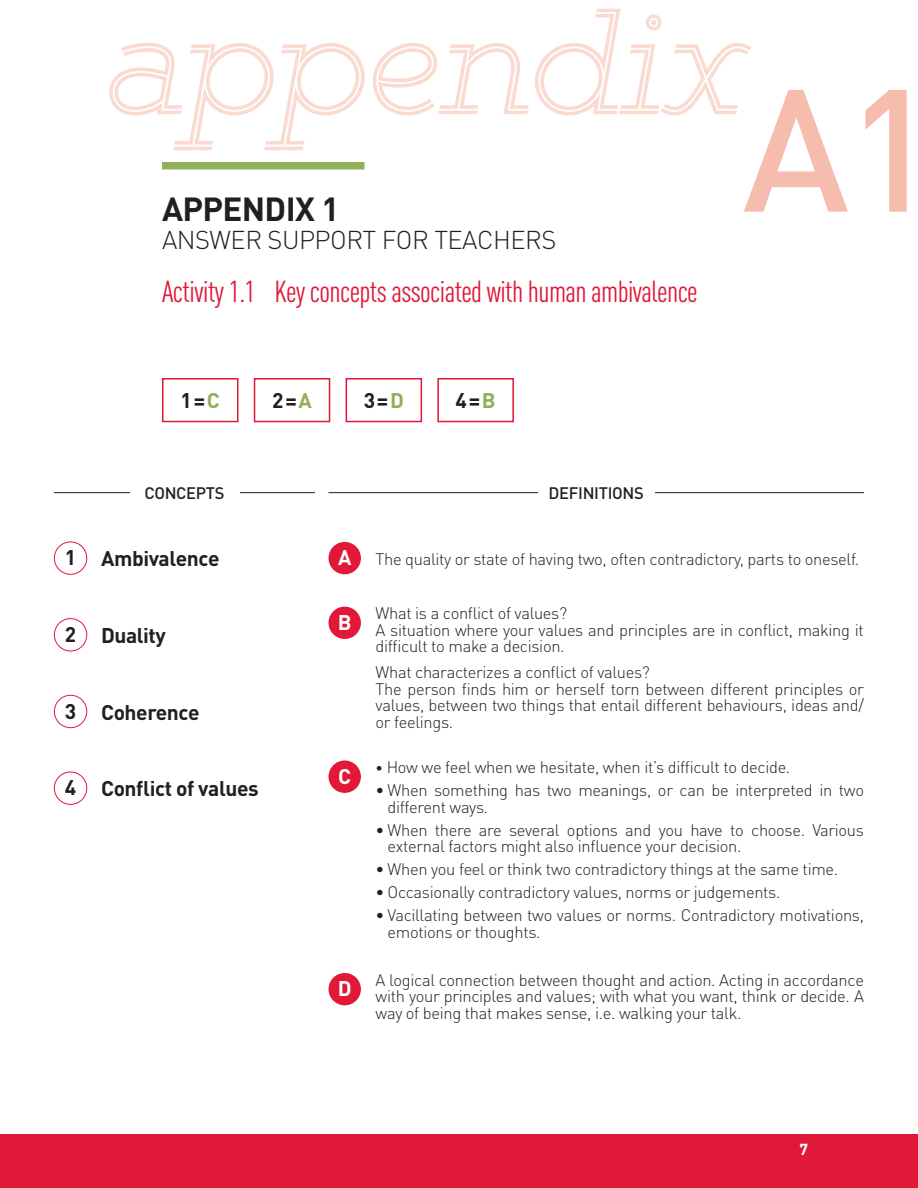
<style>
.page{position:relative;width:918px;height:1188px;background:#fff}
.page>*{position:absolute;margin:0;border:0;box-sizing:border-box;transform-origin:0 0}
.t1{font:500 171px "FFDIN Pro";color:#f6bcae}
.t2{font:300 131.25px "Gist";letter-spacing:-.03em;color:#fadbd2}
.t3{font:700 33px "FFDIN Pro";letter-spacing:-.02em;color:#231f20}
.t4{font:30px "FFDIN Pro Cond";letter-spacing:-.02em;color:#e11837}
.t5{font:300 25.5px "FFDIN Pro";letter-spacing:-.02em;color:#231f20}
.t6{font:700 21px "FFDIN Pro";letter-spacing:-.02em;color:#231f20}
.t7{font:700 21px "FFDIN Pro";color:#fff}
.t8{font:300 16.5px/16.5px "FFDIN Pro";letter-spacing:-.02em;color:#231f20}
.t9{font:500 16.5px "FFDIN Pro";letter-spacing:-.02em;color:#231f20}
.t10{font:700 15.75px "FFDIN Pro";color:#fff}
.s1{color:#90b05a}
.s2{font-weight:400;font-size:14.25px}
</style>
<div class="page">
<div style="left:0;top:1134px;width:918px;height:54px;background:#e11837"></div>
<div style="left:162px;top:162px;width:202px;height:8px;background:#90b05a"></div>
<div style="left:162px;top:378px;width:76px;height:44px;border:2px solid #e11837"></div>
<div style="left:254px;top:378px;width:76px;height:44px;border:2px solid #e11837"></div>
<div style="left:346px;top:378px;width:76px;height:44px;border:2px solid #e11837"></div>
<div style="left:437px;top:378px;width:77px;height:44px;border:2px solid #e11837"></div>
<hr style="left:328px;top:492px;width:536px;height:1px;background:#231f20">
<hr style="left:54px;top:492px;width:261px;height:1px;background:#231f20">
<div style="left:329px;top:542px;width:32px;height:32px;background:#e11837;border-radius:50%"></div>
<div style="left:329px;top:607px;width:32px;height:32px;background:#e11837;border-radius:50%"></div>
<div style="left:329px;top:761px;width:32px;height:32px;background:#e11837;border-radius:50%"></div>
<div style="left:329px;top:973px;width:32px;height:32px;background:#e11837;border-radius:50%"></div>
<div style="left:54px;top:542px;width:33px;height:33px;border:1px solid #e11837;border-radius:50%"></div>
<div style="left:54px;top:618px;width:33px;height:33px;border:1px solid #e11837;border-radius:50%"></div>
<div style="left:54px;top:695px;width:33px;height:33px;border:1px solid #e11837;border-radius:50%"></div>
<div style="left:54px;top:772px;width:33px;height:33px;border:1px solid #e11837;border-radius:50%"></div>
<div style="left:538px;top:486px;width:116px;height:23px;background:#fff"></div>
<div style="left:130px;top:486px;width:109px;height:29px;background:#fff"></div>
<h2 class="t2" style="left:108px;top:-27px;width:642px">appendix</h2>
<h1 class="t1" style="left:743px;top:11px;width:196px">A1</h1>
<h3 class="t3" style="left:162px;top:181px;width:179px">APPENDIX 1</h3>
<h3 class="t5" style="left:162px;top:220px;width:396px">ANSWER SUPPORT FOR TEACHERS</h3>
<h3 class="t4" style="left:162px;top:270px;width:537px">Activity 1.1 Key concepts associated with human ambivalence</h3>
<p class="t6" style="left:181px;top:383px;width:41px">1=<span class="s1">C</span></p>
<p class="t6" style="left:272px;top:383px;width:41px">2=<span class="s1">A</span></p>
<p class="t6" style="left:364px;top:383px;width:42px">3=<span class="s1">D</span></p>
<p class="t6" style="left:456px;top:383px;width:42px">4=<span class="s1">B</span></p>
<p class="t9" style="left:144px;top:479px;width:82px">CONCEPTS</p>
<p class="t9" style="left:549px;top:479px;width:97px">DEFINITIONS</p>
<p class="t6" style="left:65px;top:540px;width:13px">1</p>
<p class="t6" style="left:65px;top:617px;width:13px">2</p>
<p class="t6" style="left:65px;top:693px;width:13px">3</p>
<p class="t6" style="left:65px;top:770px;width:13px">4</p>
<p class="t6" style="left:101px;top:541px;width:120px">Ambivalence</p>
<p class="t7" style="left:338px;top:540px;width:15px">A</p>
<p class="t6" style="left:101px;top:618px;width:66px">Duality</p>
<p class="t6" style="left:101px;top:695px;width:100px">Coherence</p>
<p class="t6" style="left:101px;top:771px;width:159px">Conflict of values</p>
<p class="t7" style="left:338px;top:605px;width:15px">B</p>
<p class="t7" style="left:338px;top:759px;width:15px">C</p>
<p class="t8" style="left:376px;top:549px;width:485px">The quality or state of having two, often contradictory, parts to oneself.</p>
<p class="t8" style="left:376px;top:604px;width:490px">What is a conflict of values?<br>A situation where your values and principles are in conflict, making it difficult to make a decision.</p>
<p class="t8" style="left:376px;top:663px;width:490px">What characterizes a conflict of values?<br>The person finds him or herself torn between different principles or values, between two things that entail different behaviours, ideas and/ or feelings.</p>
<p class="t8" style="left:376px;top:757px;width:416px"><span class="s2">•</span> How we feel when we hesitate, when it’s difficult to decide.</p>
<p class="t8" style="left:388px;top:780px;width:478px;text-indent:-12px">• When something has two meanings, or can be interpreted in two different ways.</p>
<p class="t8" style="left:388px;top:820px;width:478px;text-indent:-12px">• When there are several options and you have to choose. Various external factors might also influence your decision.</p>
<p class="t8" style="left:376px;top:859px;width:464px">• When you feel or think two contradictory things at the same time.</p>
<p class="t8" style="left:376px;top:882px;width:406px">• Occasionally contradictory values, norms or judgements.</p>
<p class="t8" style="left:388px;top:905px;width:478px;text-indent:-12px">• Vacillating between two values or norms. Contradictory motivations, emotions or thoughts.</p>
<p class="t7" style="left:338px;top:971px;width:15px">D</p>
<p class="t8" style="left:376px;top:970px;width:490px;text-align:justify">A logical connection between thought and action. Acting in accordance with your principles and values; with what you want, think or decide. A way of being that makes sense, i.e. walking your talk.</p>
<p class="t10" style="left:799px;top:1136px;width:10px">7</p>
</div>
